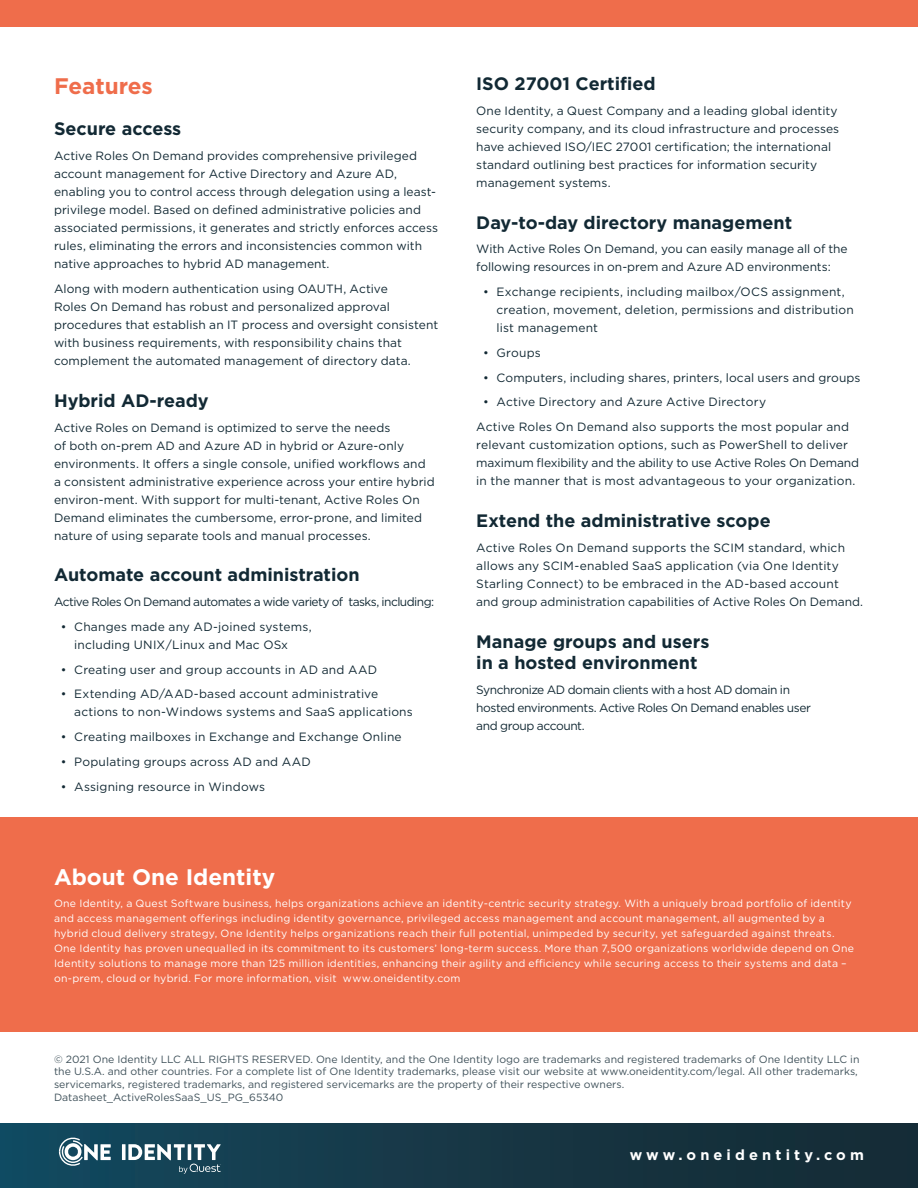
<style>
.page{position:relative;width:918px;height:1188px;background:#fff}
.page>*{position:absolute;margin:0;border:0;box-sizing:border-box;transform-origin:0 0}
.Paragraph_Header__Wh{font:700 22.5px "Gotham";color:#fff}
.Paragraph_Header__OI{font:700 22.5px "Gotham";color:#ef6d4b}
.Body_Subheading__OI{font:700 18px/21.6px "Gotham";color:#122934}
.t1{font:700 14.55px "Gotham";letter-spacing:.285em;color:#fff}
.Body__OI_Black{font:12px/18px "Gotham";letter-spacing:.005em;color:#122934}
.Body__OI_Black-2{font:12px/18px "Gotham";letter-spacing:-.035em;color:#122934}
.Body__OI_Black-3{font:12px "Gotham";letter-spacing:-.045em;color:#122934}
.Body__White{font:10.5px/15px "Gotham";letter-spacing:.02em;color:#fff}
.t2{font:10.5px/12.6px "Gotham";color:#40525b}
</style>
<div class="page">
<div style="left:0;top:0;width:918px;height:27px;background:#ef6d4b"></div>
<div style="left:0;top:1123px;width:918px;height:65px;background:linear-gradient(to right,#13485e,#162932)"></div>
<svg style="left:122px;top:1144px;width:4px;height:16px"></svg>
<svg style="left:128px;top:1144px;width:93px;height:30px"></svg>
<svg style="left:59px;top:1138px;width:52px;height:28px"></svg>
<div style="left:0;top:817px;width:918px;height:215px;background:#ef6d4b"></div>
<p class="Paragraph_Header__OI" style="left:54px;top:71px;width:100px">Features</p>
<p class="Body_Subheading__OI" style="left:54px;top:118px;width:129px">Secure access</p>
<p class="Body__OI_Black" style="left:54px;top:147px;width:386px">Active Roles On Demand provides comprehensive privileged account management for Active Directory and Azure AD, enabling you to control access through delegation using a least&shy;privilege model. Based on defined administrative policies and associated permissions, it generates and strictly enforces access rules, eliminating the errors and inconsistencies common with native approaches to hybrid AD management.</p>
<p class="Body__OI_Black" style="left:54px;top:279px;width:386px">Along with modern authentication using OAUTH, Active<br>Roles On Demand has robust and personalized approval procedures that establish an IT process and oversight consistent with business requirements, with responsibility chains that complement the automated management of directory data.</p>
<p class="Body_Subheading__OI" style="left:54px;top:390px;width:156px">Hybrid AD-ready</p>
<p class="Body__OI_Black" style="left:54px;top:418px;width:382px">Active Roles on Demand is optimized to serve the needs<br>of both on-prem AD and Azure AD in hybrid or Azure-only environments. It offers a single console, unified workflows and a consistent administrative experience across your entire hybrid environ-ment. With support for multi-tenant, Active Roles On Demand eliminates the cumbersome, error-prone, and limited nature of using separate tools and manual processes.</p>
<p class="Body_Subheading__OI" style="left:54px;top:564px;width:307px">Automate account administration</p>
<p class="Body__OI_Black-3" style="left:54px;top:594px;width:382px">Active Roles On Demand automates a wide variety of tasks, including:</p>
<p class="Body__OI_Black" style="left:74px;top:617px;width:239px;text-indent:-14px">• Changes made any AD-joined systems, including UNIX/Linux and Mac OSx</p>
<p class="Body__OI_Black" style="left:61px;top:660px;width:318px">• Creating user and group accounts in AD and AAD</p>
<p class="Body__OI_Black" style="left:74px;top:685px;width:340px;text-indent:-14px">• Extending AD/AAD-based account administrative actions to non-Windows systems and SaaS applications</p>
<p class="Body__OI_Black" style="left:61px;top:728px;width:343px">• Creating mailboxes in Exchange and Exchange Online</p>
<p class="Body__OI_Black" style="left:61px;top:752px;width:252px">• Populating groups across AD and AAD</p>
<p class="Body__OI_Black" style="left:61px;top:777px;width:206px">• Assigning resource in Windows</p>
<p class="Body_Subheading__OI" style="left:476px;top:73px;width:181px">ISO 27001 Certified</p>
<p class="Body__OI_Black" style="left:476px;top:101px;width:364px">One Identity, a Quest Company and a leading global identity security company, and its cloud infrastructure and processes have achieved ISO/IEC 27001 certification; the international standard outlining best practices for information security management systems.</p>
<p class="Body_Subheading__OI" style="left:476px;top:211px;width:318px">Day-to-day directory management</p>
<p class="Body__OI_Black" style="left:476px;top:240px;width:373px">With Active Roles On Demand, you can easily manage all of the following resources in on-prem and Azure AD environments:</p>
<p class="Body__OI_Black" style="left:497px;top:283px;width:359px;text-indent:-14px">• Exchange recipients, including mailbox/OCS assignment, creation, movement, deletion, permissions and distribution list management</p>
<p class="Body__OI_Black" style="left:483px;top:343px;width:59px">• Groups</p>
<p class="Body__OI_Black" style="left:483px;top:368px;width:379px">• Computers, including shares, printers, local users and groups</p>
<p class="Body__OI_Black" style="left:483px;top:393px;width:285px">• Active Directory and Azure Active Directory</p>
<p class="Body__OI_Black" style="left:476px;top:418px;width:384px">Active Roles On Demand also supports the most popular and relevant customization options, such as PowerShell to deliver maximum flexibility and the ability to use Active Roles On Demand in the manner that is most advantageous to your organization.</p>
<p class="Body_Subheading__OI" style="left:476px;top:510px;width:296px">Extend the administrative scope</p>
<p class="Body__OI_Black" style="left:476px;top:538px;width:388px">Active Roles On Demand supports the SCIM standard, which allows any SCIM-enabled SaaS application (via One Identity Starling Connect) to be embraced in the AD-based account and group administration capabilities of Active Roles On Demand.</p>
<p class="Body_Subheading__OI" style="left:476px;top:630px;width:235px">Manage groups and users in a hosted environment</p>
<p class="Body__OI_Black-2" style="left:476px;top:680px;width:336px">Synchronize AD domain clients with a host AD domain in hosted environments. Active Roles On Demand enables user and group account.</p>
<p class="Paragraph_Header__Wh" style="left:54px;top:862px;width:223px">About One Identity</p>
<p class="Body__White" style="left:54px;top:895px;width:801px">One Identity, a Quest Software business, helps organizations achieve an identity-centric security strategy. With a uniquely broad portfolio of identity and access management offerings including identity governance, privileged access management and account management, all augmented by a hybrid cloud delivery strategy, One Identity helps organizations reach their full potential, unimpeded by security, yet safeguarded against threats.<br>One Identity has proven unequalled in its commitment to its customers’ long-term success. More than 7,500 organizations worldwide depend on One Identity solutions to manage more than 125 million identities, enhancing their agility and efficiency while securing access to their systems and data – on-prem, cloud or hybrid. For more information, visit www.oneidentity.com</p>
<p class="t2" style="left:54px;top:1052px;width:807px">© 2021 One Identity LLC ALL RIGHTS RESERVED. One Identity, and the One Identity logo are trademarks and registered trademarks of One Identity LLC in the U.S.A. and other countries. For a complete list of One Identity trademarks, please visit our website at www.oneidentity.com/legal. All other trademarks, servicemarks, registered trademarks, and registered servicemarks are the property of their respective owners.</p>
<p class="t2" style="left:54px;top:1090px;width:231px">Datasheet_ActiveRolesSaaS_US_PG_65340</p>
<p class="t1" style="left:630px;top:1146px;width:236px">www.oneidentity.com</p>
</div>
